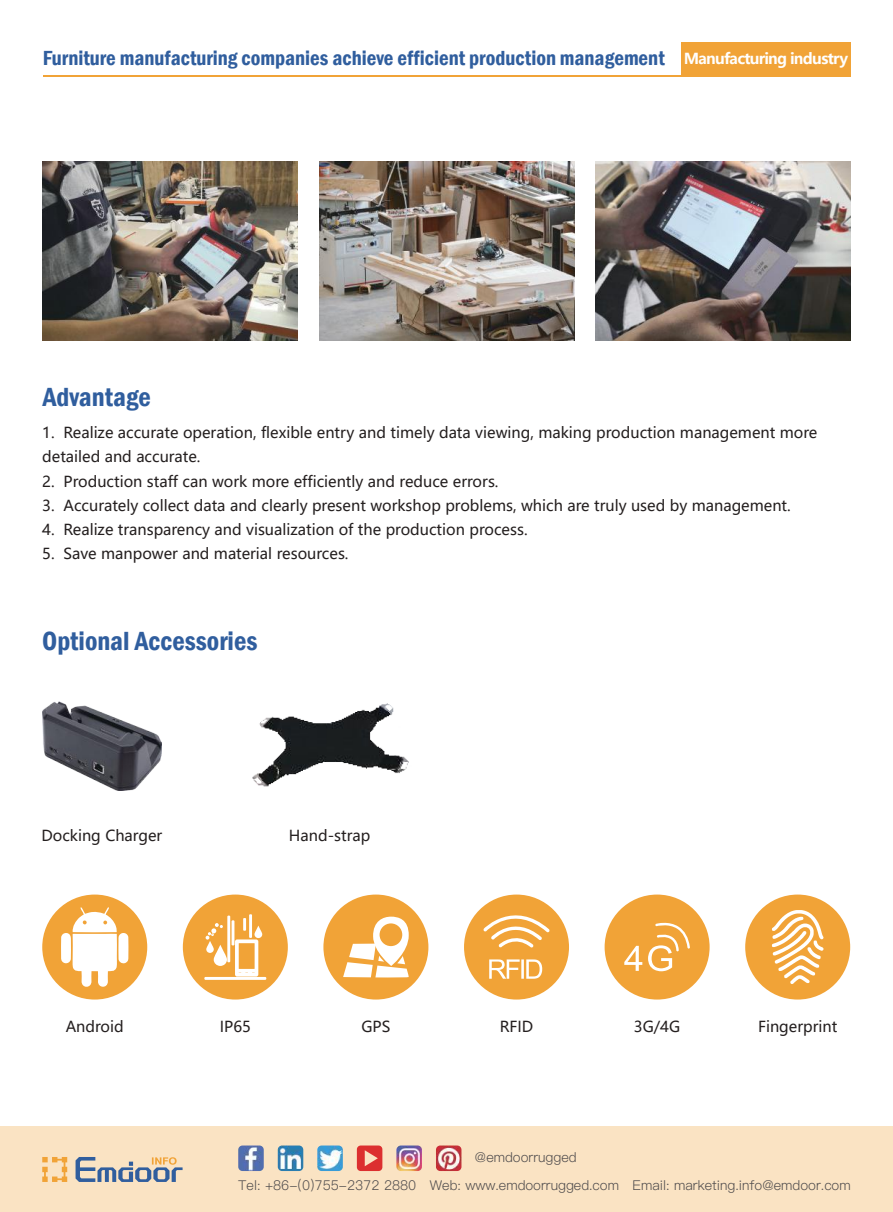
<style>
.page{position:relative;width:893px;height:1212px;background:#fff}
.page>*{position:absolute;margin:0;border:0;box-sizing:border-box;transform-origin:0 0}
.t1{font:600 condensed 27px "Franklin Gothic";color:#305e9e}
.t2{font:600 condensed 21px "Franklin Gothic";color:#305e9e}
.t3{font:15px/24px "Microsoft Ya Hei";color:#241f1f}
.t4{font:13.5px "Ping Fang SC Regular";color:#4e4b4c}
.s1{font-family:"Microsoft Ya Hei";font-weight:700;font-stretch:normal;font-size:15px;color:#fff}
</style>
<div class="page">
<img style="left:42px;top:162px;width:256px;height:178px">
<img style="left:319px;top:162px;width:255px;height:178px">
<img style="left:596px;top:162px;width:255px;height:178px">
<div style="left:605px;top:894px;width:105px;height:105px;background:#f1a337;border-radius:50%"></div>
<svg style="left:624px;top:922px;width:66px;height:49px"></svg>
<div style="left:183px;top:894px;width:105px;height:105px;background:#f1a337;border-radius:50%"></div>
<svg style="left:204px;top:914px;width:62px;height:66px"></svg>
<div style="left:323px;top:894px;width:105px;height:105px;background:#f1a337;border-radius:50%"></div>
<svg style="left:343px;top:917px;width:66px;height:60px"></svg>
<div style="left:464px;top:894px;width:105px;height:105px;background:#f1a337;border-radius:50%"></div>
<img style="left:252px;top:703px;width:157px;height:84px">
<img style="left:42px;top:702px;width:119px;height:89px">
<div style="left:0;top:1127px;width:893px;height:85px;background:#fae3c3"></div>
<svg style="left:76px;top:1157px;width:107px;height:25px"></svg>
<svg style="left:42px;top:1157px;width:25px;height:25px"></svg>
<svg style="left:357px;top:1145px;width:25px;height:26px"></svg>
<img style="left:238px;top:1145px;width:26px;height:26px">
<img style="left:278px;top:1145px;width:25px;height:26px">
<img style="left:317px;top:1145px;width:26px;height:26px">
<img style="left:396px;top:1145px;width:26px;height:26px">
<img style="left:436px;top:1145px;width:25px;height:26px">
<div style="left:681px;top:43px;width:170px;height:34px;background:#f1a337"></div>
<hr style="left:43px;top:75px;width:689px;height:2px;background:#f1a337">
<div style="left:42px;top:894px;width:105px;height:105px;background:#f1a337;border-radius:50%"></div>
<div style="left:745px;top:894px;width:105px;height:105px;background:#f1a337;border-radius:50%"></div>
<svg style="left:483px;top:899px;width:67px;height:48px"></svg>
<svg style="left:489px;top:959px;width:53px;height:20px"></svg>
<svg style="left:772px;top:910px;width:51px;height:74px"></svg>
<svg style="left:61px;top:907px;width:68px;height:82px"></svg>
<h2 class="t2" style="left:43px;top:44px;width:807px">Furniture manufacturing companies achieve efficient production management <span class="s1">Manufacturing industry</span></h2>
<h1 class="t1" style="left:43px;top:378px;width:110px">Advantage</h1>
<p class="t3" style="left:42px;top:421px;width:777px">1. Realize accurate operation, flexible entry and timely data viewing, making production management more detailed and accurate.</p>
<p class="t3" style="left:42px;top:469px;width:458px">2. Production staff can work more efficiently and reduce errors.</p>
<p class="t3" style="left:42px;top:493px;width:750px">3. Accurately collect data and clearly present workshop problems, which are truly used by management.</p>
<p class="t3" style="left:42px;top:517px;width:487px">4. Realize transparency and visualization of the production process.</p>
<p class="t3" style="left:42px;top:541px;width:308px">5. Save manpower and material resources.</p>
<h1 class="t1" style="left:42px;top:622px;width:217px">Optional Accessories</h1>
<p class="t3" style="left:41px;top:823px;width:122px">Docking Charger</p>
<p class="t3" style="left:289px;top:823px;width:83px">Hand-strap</p>
<p class="t3" style="left:66px;top:1014px;width:60px">Android</p>
<p class="t3" style="left:758px;top:1014px;width:81px">Fingerprint</p>
<p class="t3" style="left:220px;top:1014px;width:33px">IP65</p>
<p class="t3" style="left:361px;top:1014px;width:30px">GPS</p>
<p class="t3" style="left:500px;top:1014px;width:35px">RFID</p>
<p class="t3" style="left:634px;top:1014px;width:48px">3G/4G</p>
<p class="t4" style="left:475px;top:1149px;width:103px">@emdoorrugged</p>
<p class="t4" style="left:238px;top:1177px;width:614px">Tel: +86-(0)755-2372 2880 Web: www.emdoorrugged.com Email: marketing.info@emdoor.com</p>
</div>
